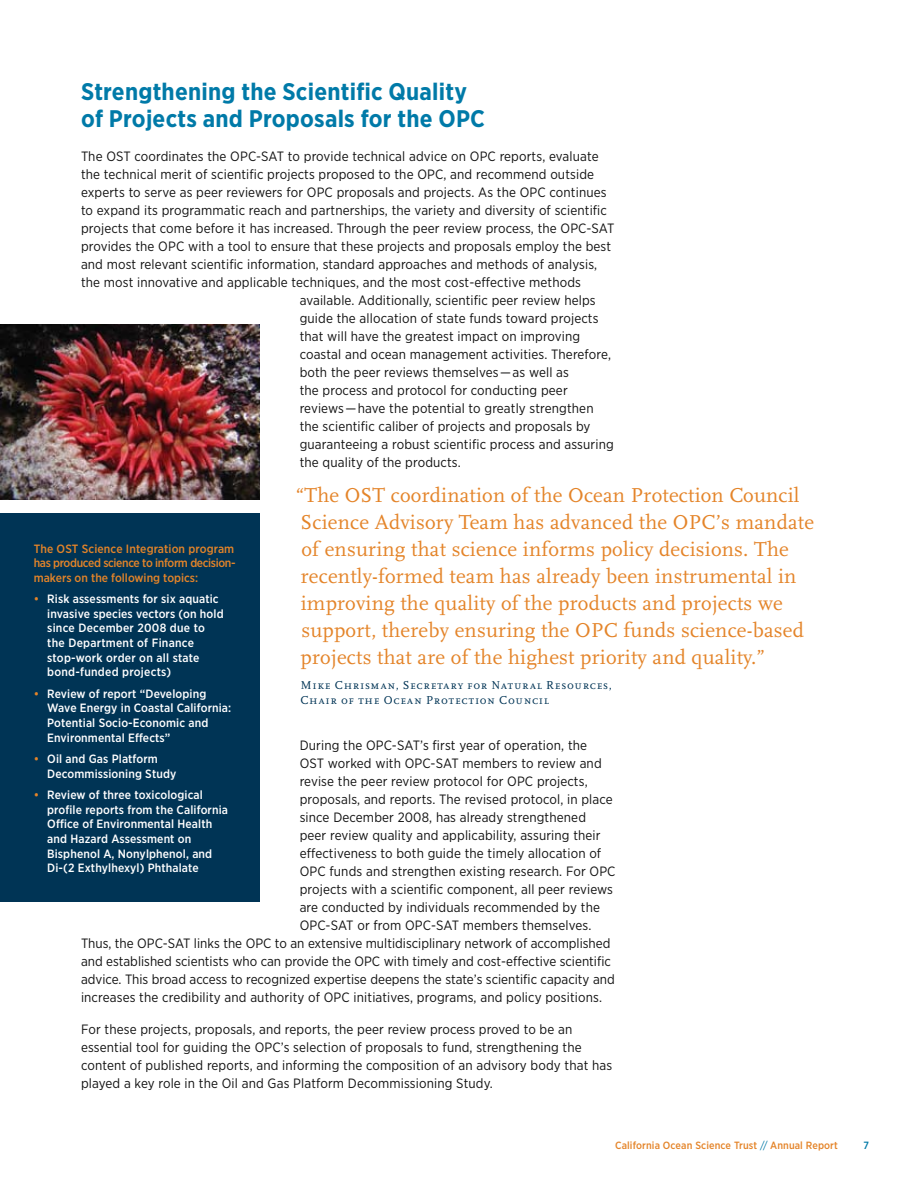
<style>
.page{position:relative;width:918px;height:1188px;background:#fff}
.page>*{position:absolute;margin:0;border:0;box-sizing:border-box;transform-origin:0 0}
.t1{font:700 24px/27px "Gotham Narrow";letter-spacing:.01em;color:#007aa8}
.t2{font:21px/27px "Scala";letter-spacing:.01em;color:#e48429}
.t3{font:13.5px/18px "Gotham Narrow";letter-spacing:.01em;color:#121212}
.t4{font:500 12px/14.7px "Gotham Narrow";letter-spacing:.01em;color:#fff}
.t5{font:500 12px/14.7px "Gotham Narrow";letter-spacing:-.02em;color:#e48429;text-align:justify}
.t6{font:12px/15px "Scala Caps";letter-spacing:.065em;color:#003455}
.t7{font:500 10.5px "Gotham Narrow";letter-spacing:.01em;color:#e48429}
.t8{font:500 10.5px "Gotham Narrow";color:#007aa8}
.s1{color:#e48429}
.s2{font-weight:400;color:#007aa8}
</style>
<div class="page">
<div style="left:0;top:513px;width:259px;height:388px;background:#003455"></div>
<img style="left:0;top:324px;width:259px;height:176px">
<h1 class="t1" style="left:81px;top:78px;width:406px">Strengthening the Scientific Quality of Projects and Proposals for the OPC</h1>
<p class="t3" style="left:81px;top:147px;width:519px">The OST coordinates the OPC-SAT to provide technical advice on OPC reports, evaluate</p>
<p class="t3" style="left:81px;top:165px;width:515px">the technical merit of scientific projects proposed to the OPC, and recommend outside</p>
<p class="t3" style="left:81px;top:183px;width:527px">experts to serve as peer reviewers for OPC proposals and projects. As the OPC continues</p>
<p class="t3" style="left:81px;top:201px;width:527px">to expand its programmatic reach and partnerships, the variety and diversity of scientific</p>
<p class="t3" style="left:81px;top:219px;width:535px">projects that come before it has increased. Through the peer review process, the OPC-SAT</p>
<p class="t3" style="left:81px;top:237px;width:532px">provides the OPC with a tool to ensure that these projects and proposals employ the best</p>
<p class="t3" style="left:81px;top:255px;width:518px">and most relevant scientific information, standard approaches and methods of analysis,</p>
<p class="t3" style="left:81px;top:273px;width:502px">the most innovative and applicable techniques, and the most cost-effective methods</p>
<p class="t3" style="left:300px;top:291px;width:298px">available. Additionally, scientific peer review helps</p>
<p class="t3" style="left:300px;top:309px;width:300px">guide the allocation of state funds toward projects</p>
<p class="t3" style="left:300px;top:327px;width:282px">that will have the greatest impact on improving</p>
<p class="t3" style="left:300px;top:345px;width:313px">coastal and ocean management activities. Therefore,</p>
<p class="t3" style="left:300px;top:363px;width:271px">both the peer reviews themselves—as well as</p>
<p class="t3" style="left:300px;top:381px;width:270px">the process and protocol for conducting peer</p>
<p class="t3" style="left:300px;top:399px;width:295px">reviews—have the potential to greatly strengthen</p>
<p class="t3" style="left:300px;top:417px;width:292px">the scientific caliber of projects and proposals by</p>
<p class="t3" style="left:300px;top:435px;width:316px">guaranteeing a robust scientific process and assuring</p>
<p class="t3" style="left:300px;top:453px;width:163px">the quality of the products.</p>
<p class="t2" style="left:296px;top:482px;width:520px">“The OST coordination of the Ocean Protection Council Science Advisory Team has advanced the OPC’s mandate of ensuring that science informs policy decisions. The recently-formed team has already been instrumental in improving the quality of the products and projects we support, thereby ensuring the OPC funds science-based projects that are of the highest priority and quality.”</p>
<p class="t6" style="left:301px;top:678px;width:313px">Mike Chrisman, Secretary for Natural Resources,<br>Chair of the Ocean Protection Council</p>
<p class="t5" style="left:34px;top:541px;width:203px">The OST Science Integration program has produced science to inform decision&shy;makers on the following topics:</p>
<p class="t4" style="left:47px;top:591px;width:178px;text-indent:-14px"><span class="s1">•</span> Risk assessments for six aquatic invasive species vectors (on hold since December 2008 due to the Department of Finance stop-work order on all state bond-funded projects)</p>
<p class="t4" style="left:47px;top:686px;width:186px;text-indent:-14px"><span class="s1">•</span> Review of report “Developing<br>Wave Energy in Coastal California:<br>Potential Socio-Economic and<br>Environmental Effects”</p>
<p class="t4" style="left:47px;top:751px;width:131px;text-indent:-14px"><span class="s1">•</span> Oil and Gas Platform<br>Decommissioning Study</p>
<p class="t4" style="left:47px;top:787px;width:182px;text-indent:-14px"><span class="s1">•</span> Review of three toxicological profile reports from the California<br>Office of Environmental Health and Hazard Assessment on<br>Bisphenol A, Nonylphenol, and<br>Di-(2 Exthylhexyl) Phthalate</p>
<p class="t3" style="left:300px;top:736px;width:289px">During the OPC-SAT’s first year of operation, the</p>
<p class="t3" style="left:300px;top:754px;width:304px">OST worked with OPC-SAT members to review and</p>
<p class="t3" style="left:300px;top:772px;width:290px">revise the peer review protocol for OPC projects,</p>
<p class="t3" style="left:300px;top:790px;width:315px">proposals, and reports. The revised protocol, in place</p>
<p class="t3" style="left:300px;top:808px;width:288px">since December 2008, has already strengthened</p>
<p class="t3" style="left:300px;top:826px;width:302px">peer review quality and applicability, assuring their</p>
<p class="t3" style="left:300px;top:844px;width:303px">effectiveness to both guide the timely allocation of</p>
<p class="t3" style="left:300px;top:862px;width:317px">OPC funds and strengthen existing research. For OPC</p>
<p class="t3" style="left:300px;top:880px;width:315px">projects with a scientific component, all peer reviews</p>
<p class="t3" style="left:300px;top:898px;width:302px">are conducted by individuals recommended by the</p>
<p class="t3" style="left:300px;top:916px;width:293px">OPC-SAT or from OPC-SAT members themselves.</p>
<p class="t3" style="left:81px;top:934px;width:531px">Thus, the OPC-SAT links the OPC to an extensive multidisciplinary network of accomplished</p>
<p class="t3" style="left:81px;top:952px;width:531px">and established scientists who can provide the OPC with timely and cost-effective scientific</p>
<p class="t3" style="left:81px;top:970px;width:535px">advice. This broad access to recognized expertise deepens the state’s scientific capacity and</p>
<p class="t3" style="left:81px;top:988px;width:523px">increases the credibility and authority of OPC initiatives, programs, and policy positions.</p>
<p class="t3" style="left:81px;top:1020px;width:533px">For these projects, proposals, and reports, the peer review process proved to be an essential tool for guiding the OPC’s selection of proposals to fund, strengthening the content of published reports, and informing the composition of an advisory body that has played a key role in the Oil and Gas Platform Decommissioning Study.</p>
<p class="t7" style="left:615px;top:1139px;width:224px">California Ocean Science Trust <span class="s2">//</span> Annual Report</p>
<p class="t8" style="left:863px;top:1139px;width:7px">7</p>
</div>
